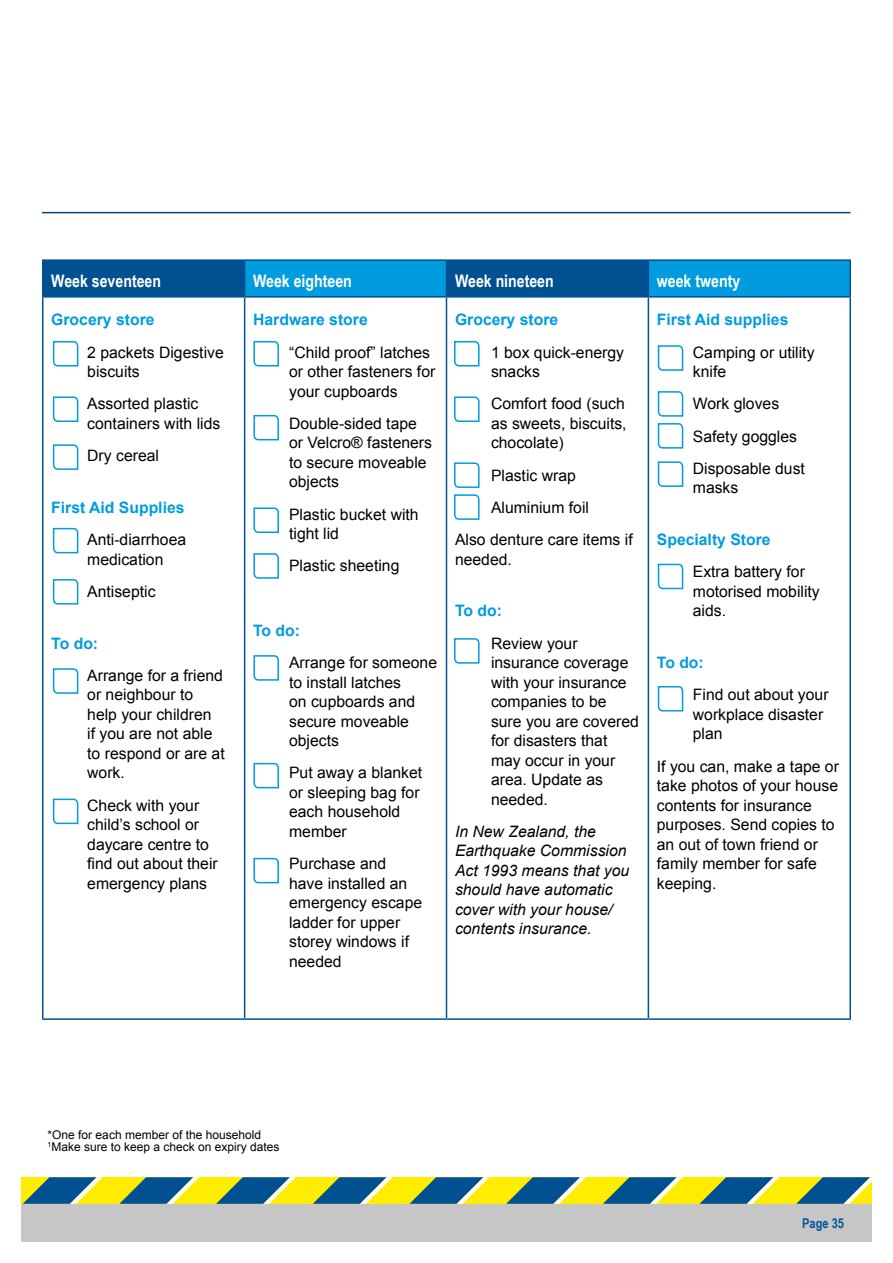
<style>
.page{position:relative;width:893px;height:1263px;background:#fff}
.page>*{position:absolute;margin:0;border:0;box-sizing:border-box;transform-origin:0 0}
.t1{font:700 17.25px "Arial Narrow";color:#fff}
.t2{font:15.75px/19.5px "Arial";color:#000}
.t3{font:italic 15.75px/19.5px "Arial";color:#000}
.t4{font:700 15.75px "Arial";color:#009cde}
.t5{font:700 13.5px "Arial Narrow";color:#005497}
.t6{font:12px/12px "Arial";color:#000}
</style>
<div class="page">
<div style="left:21px;top:1204px;width:851px;height:38px;background:#c6c6c6"></div>
<div style="left:21px;top:1177px;width:851px;height:27px;background:#ffed00"></div>
<svg style="left:23px;top:1177px;width:79px;height:27px"></svg>
<svg style="left:119px;top:1177px;width:80px;height:27px"></svg>
<svg style="left:216px;top:1177px;width:80px;height:27px"></svg>
<svg style="left:313px;top:1177px;width:80px;height:27px"></svg>
<svg style="left:409px;top:1177px;width:80px;height:27px"></svg>
<svg style="left:506px;top:1177px;width:80px;height:27px"></svg>
<svg style="left:603px;top:1177px;width:80px;height:27px"></svg>
<svg style="left:699px;top:1177px;width:80px;height:27px"></svg>
<svg style="left:796px;top:1177px;width:76px;height:27px"></svg>
<hr style="left:42px;top:212px;width:808px;height:1px;background:#004676">
<svg style="left:253px;top:341px;width:26px;height:26px"></svg>
<svg style="left:253px;top:414px;width:26px;height:27px"></svg>
<svg style="left:253px;top:507px;width:26px;height:26px"></svg>
<svg style="left:253px;top:762px;width:26px;height:27px"></svg>
<svg style="left:253px;top:857px;width:26px;height:27px"></svg>
<svg style="left:52px;top:341px;width:27px;height:26px"></svg>
<svg style="left:52px;top:396px;width:27px;height:26px"></svg>
<svg style="left:52px;top:444px;width:27px;height:26px"></svg>
<svg style="left:52px;top:668px;width:27px;height:26px"></svg>
<svg style="left:52px;top:798px;width:27px;height:27px"></svg>
<svg style="left:253px;top:553px;width:26px;height:26px"></svg>
<svg style="left:253px;top:655px;width:26px;height:26px"></svg>
<svg style="left:52px;top:527px;width:27px;height:27px"></svg>
<svg style="left:52px;top:579px;width:27px;height:26px"></svg>
<div style="left:44px;top:261px;width:604px;height:35px;background:#005092"></div>
<div style="left:245px;top:260px;width:201px;height:37px;background:#009cde"></div>
<div style="left:648px;top:260px;width:202px;height:37px;background:#009cde"></div>
<hr style="left:42px;top:261px;width:2px;height:35px;background:#005092">
<hr style="left:42px;top:259px;width:203px;height:2px;background:#005092">
<hr style="left:244px;top:261px;width:1px;height:35px;background:#005092">
<hr style="left:245px;top:259px;width:201px;height:2px;background:#005092">
<hr style="left:446px;top:261px;width:1px;height:35px;background:#005092">
<hr style="left:446px;top:259px;width:202px;height:2px;background:#005092">
<hr style="left:648px;top:261px;width:1px;height:35px;background:#005092">
<hr style="left:648px;top:259px;width:203px;height:2px;background:#005092">
<hr style="left:849px;top:261px;width:2px;height:35px;background:#005092">
<hr style="left:42px;top:298px;width:2px;height:720px;background:#005092">
<hr style="left:42px;top:296px;width:203px;height:2px;background:#005092">
<hr style="left:245px;top:296px;width:201px;height:2px;background:#005092">
<hr style="left:446px;top:296px;width:202px;height:2px;background:#005092">
<hr style="left:244px;top:298px;width:1px;height:720px;background:#005092">
<hr style="left:446px;top:298px;width:1px;height:720px;background:#005092">
<hr style="left:42px;top:1018px;width:203px;height:2px;background:#005092">
<hr style="left:245px;top:1018px;width:201px;height:2px;background:#005092">
<hr style="left:446px;top:1018px;width:202px;height:2px;background:#005092">
<hr style="left:648px;top:298px;width:1px;height:720px;background:#005092">
<hr style="left:648px;top:296px;width:203px;height:2px;background:#005092">
<hr style="left:849px;top:298px;width:2px;height:720px;background:#005092">
<hr style="left:648px;top:1018px;width:203px;height:2px;background:#005092">
<svg style="left:454px;top:638px;width:26px;height:26px"></svg>
<svg style="left:454px;top:341px;width:26px;height:26px"></svg>
<svg style="left:454px;top:396px;width:26px;height:26px"></svg>
<svg style="left:454px;top:462px;width:26px;height:58px"></svg>
<svg style="left:657px;top:345px;width:27px;height:26px"></svg>
<svg style="left:657px;top:391px;width:27px;height:58px"></svg>
<svg style="left:657px;top:461px;width:27px;height:26px"></svg>
<svg style="left:657px;top:563px;width:27px;height:27px"></svg>
<svg style="left:657px;top:686px;width:27px;height:26px"></svg>
<p class="t1" style="left:51px;top:267px;width:111px">Week seventeen</p>
<p class="t1" style="left:253px;top:267px;width:100px">Week eighteen</p>
<p class="t1" style="left:455px;top:267px;width:100px">Week nineteen</p>
<p class="t1" style="left:657px;top:267px;width:85px">week twenty</p>
<p class="t4" style="left:51px;top:309px;width:105px">Grocery store</p>
<p class="t2" style="left:87px;top:342px;width:138px">2 packets Digestive biscuits</p>
<p class="t2" style="left:87px;top:394px;width:135px">Assorted plastic containers with lids</p>
<p class="t2" style="left:87px;top:446px;width:73px">Dry cereal</p>
<p class="t4" style="left:51px;top:496px;width:135px">First Aid Supplies</p>
<p class="t2" style="left:87px;top:530px;width:100px">Anti-diarrhoea medication</p>
<p class="t2" style="left:87px;top:581px;width:70px">Antiseptic</p>
<p class="t4" style="left:51px;top:632px;width:48px">To do:</p>
<p class="t2" style="left:87px;top:665px;width:139px">Arrange for a friend or neighbour to help your children<br>if you are not able to respond or are at work.</p>
<p class="t2" style="left:87px;top:795px;width:132px">Check with your child’s school or daycare centre to find out about their emergency plans</p>
<p class="t4" style="left:455px;top:309px;width:105px">Grocery store</p>
<p class="t2" style="left:491px;top:342px;width:135px">1 box quick-energy snacks</p>
<p class="t2" style="left:491px;top:394px;width:137px;text-align:justify">Comfort food (such as sweets, biscuits, chocolate)</p>
<p class="t2" style="left:491px;top:465px;width:86px">Plastic wrap</p>
<p class="t2" style="left:491px;top:497px;width:100px">Aluminium foil</p>
<p class="t2" style="left:455px;top:530px;width:179px">Also denture care items if</p>
<p class="t2" style="left:455px;top:549px;width:58px">needed.</p>
<p class="t4" style="left:657px;top:309px;width:133px">First Aid supplies</p>
<p class="t2" style="left:693px;top:342px;width:123px">Camping or utility knife</p>
<p class="t2" style="left:693px;top:387px;width:114px;line-height:32.2px">Work gloves<br>Safety goggles<br>Disposable dust</p>
<p class="t2" style="left:693px;top:478px;width:47px">masks</p>
<p class="t4" style="left:253px;top:309px;width:116px">Hardware store</p>
<p class="t2" style="left:289px;top:342px;width:148px">“Child proof” latches or other fasteners for your cupboards</p>
<p class="t2" style="left:289px;top:413px;width:144px">Double-sided tape or Velcro® fasteners to secure moveable objects</p>
<p class="t2" style="left:289px;top:504px;width:131px">Plastic bucket with tight lid</p>
<p class="t2" style="left:289px;top:556px;width:112px">Plastic sheeting</p>
<p class="t4" style="left:657px;top:528px;width:115px">Specialty Store</p>
<p class="t2" style="left:693px;top:562px;width:128px">Extra battery for motorised mobility aids.</p>
<p class="t4" style="left:455px;top:600px;width:48px">To do:</p>
<p class="t2" style="left:491px;top:633px;width:149px">Review your insurance coverage with your insurance companies to be sure you are covered for disasters that may occur in your area. Update as needed.</p>
<p class="t3" style="left:455px;top:822px;width:176px">In New Zealand, the<br>Earthquake Commission<br>Act 1993 means that you should have automatic cover with your house/ contents insurance.</p>
<p class="t4" style="left:253px;top:619px;width:48px">To do:</p>
<p class="t2" style="left:289px;top:653px;width:149px">Arrange for someone to install latches<br>on cupboards and secure moveable objects</p>
<p class="t2" style="left:289px;top:763px;width:135px">Put away a blanket or sleeping bag for each household member</p>
<p class="t2" style="left:289px;top:854px;width:135px">Purchase and have installed an emergency escape ladder for upper storey windows if needed</p>
<p class="t4" style="left:657px;top:651px;width:48px">To do:</p>
<p class="t2" style="left:693px;top:685px;width:137px">Find out about your workplace disaster plan</p>
<p class="t2" style="left:657px;top:756px;width:184px">If you can, make a tape or take photos of your house contents for insurance purposes. Send copies to an out of town friend or family member for safe keeping.</p>
<p class="t6" style="left:48px;top:1128px;width:233px">*One for each member of the household<br><sup>1</sup>Make sure to keep a check on expiry dates</p>
<p class="t5" style="left:802px;top:1212px;width:43px">Page 35</p>
</div>
